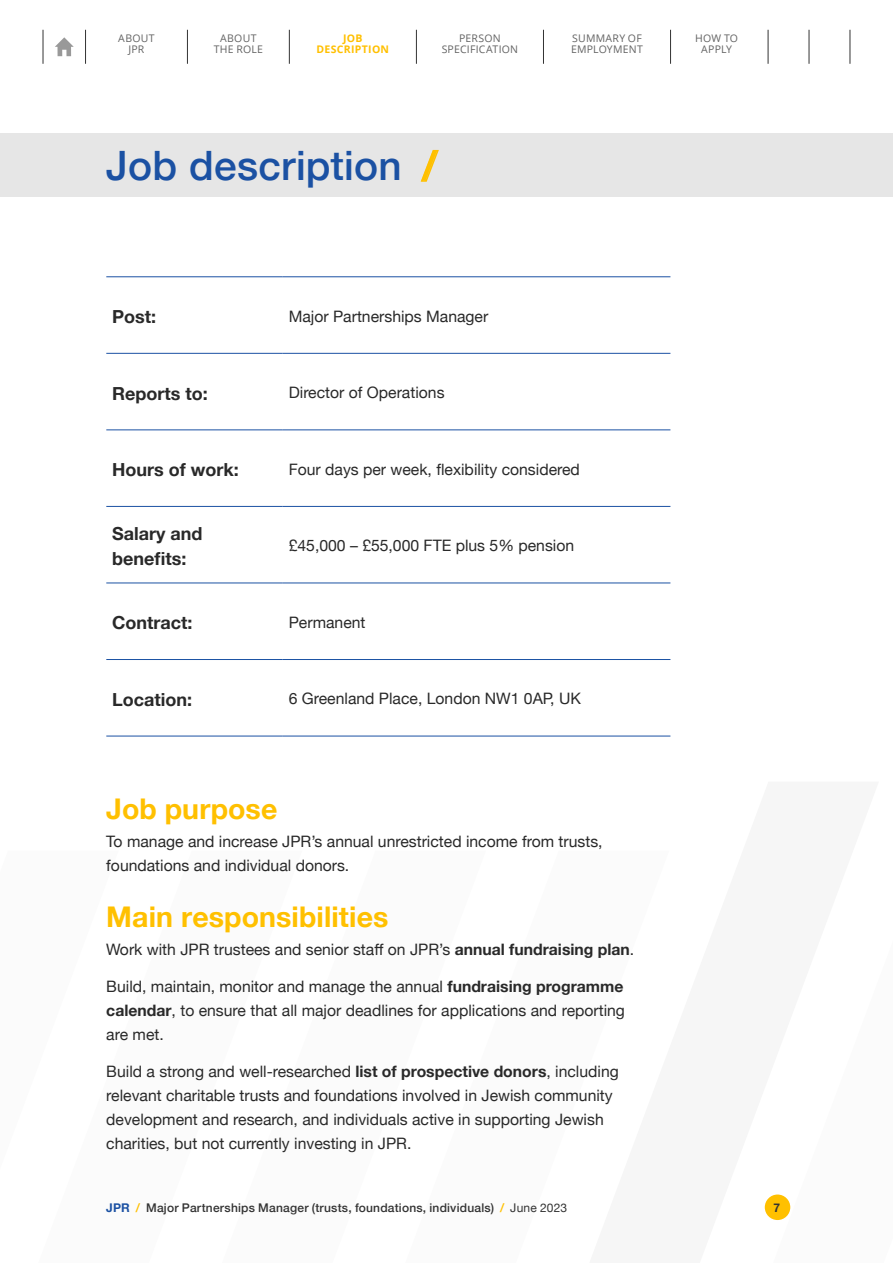
<style>
.page{position:relative;width:893px;height:1263px;background:#fff}
.page>*{position:absolute;margin:0;border:0;box-sizing:border-box;transform-origin:0 0}
.t1{font:500 40.5px "Helvetica Neue";letter-spacing:.005em;color:#1b51a3}
.t2{font:700 28.5px "Helvetica Neue";letter-spacing:.005em;color:#ffc000}
.t3{font:700 18px/25.5px "Helvetica Neue";color:#292929}
.t4{font:15.75px/24px "Helvetica Neue";color:#292929}
.t5{font:500 12px "Helvetica Neue";letter-spacing:.015em;color:#333}
.t6{font:700 12px "Helvetica Neue";color:#333}
.t7{font:10.5px/11.2px "Open Sans";letter-spacing:.025em;color:#636363;text-align:center}
.t8{font:700 10.5px/11.2px "Open Sans";letter-spacing:.025em;color:#ffc000;text-align:center}
.s1{color:#ffc000}
.s2{font-weight:700}
.s3{font-weight:700;color:#1b51a3}
.s4{font-weight:400}
</style>
<div class="page">
<hr style="left:85px;top:30px;width:1px;height:34px;background:#333">
<hr style="left:43px;top:30px;width:1px;height:34px;background:#333">
<hr style="left:809px;top:30px;width:1px;height:34px;background:#333">
<hr style="left:850px;top:30px;width:1px;height:34px;background:#333">
<hr style="left:768px;top:30px;width:1px;height:34px;background:#333">
<svg style="left:55px;top:37px;width:19px;height:19px"></svg>
<div style="left:765px;top:1194px;width:25px;height:26px;background:#ffc000;border-radius:50%"></div>
<hr style="left:187px;top:30px;width:1px;height:34px;background:#333">
<hr style="left:289px;top:30px;width:1px;height:34px;background:#333">
<hr style="left:543px;top:30px;width:1px;height:34px;background:#333">
<hr style="left:416px;top:30px;width:1px;height:34px;background:#333">
<hr style="left:670px;top:30px;width:1px;height:34px;background:#333">
<hr style="left:106px;top:276px;width:177px;height:1px;background:#1b51a3">
<hr style="left:283px;top:276px;width:387px;height:1px;background:#1b51a3">
<hr style="left:106px;top:353px;width:177px;height:1px;background:#1b51a3">
<hr style="left:283px;top:353px;width:387px;height:1px;background:#1b51a3">
<hr style="left:106px;top:429px;width:177px;height:1px;background:#1b51a3">
<hr style="left:283px;top:429px;width:387px;height:1px;background:#1b51a3">
<hr style="left:106px;top:506px;width:177px;height:1px;background:#1b51a3">
<hr style="left:106px;top:583px;width:177px;height:1px;background:#1b51a3">
<hr style="left:106px;top:659px;width:177px;height:1px;background:#1b51a3">
<hr style="left:106px;top:736px;width:177px;height:1px;background:#1b51a3">
<hr style="left:283px;top:506px;width:387px;height:1px;background:#1b51a3">
<hr style="left:283px;top:583px;width:387px;height:1px;background:#1b51a3">
<hr style="left:283px;top:659px;width:387px;height:1px;background:#1b51a3">
<hr style="left:283px;top:736px;width:387px;height:1px;background:#1b51a3">
<div style="left:0;top:134px;width:893px;height:63px;background:#e6e6e6"></div>
<p class="t7" style="left:118px;top:32px;width:38px">ABOUT<br>JPR</p>
<p class="t7" style="left:214px;top:32px;width:51px">ABOUT<br>THE ROLE</p>
<p class="t8" style="left:317px;top:32px;width:74px">JOB<br>DESCRIPTION</p>
<p class="t7" style="left:695px;top:32px;width:44px">HOW TO<br>APPLY</p>
<p class="t7" style="left:442px;top:32px;width:78px">PERSON<br>SPECIFICATION</p>
<p class="t7" style="left:571px;top:32px;width:73px;text-align:left">SUMMARY OF<br>EMPLOYMENT</p>
<h1 class="t1" style="left:106px;top:133px;width:332px">Job description <span class="s1">/</span></h1>
<p class="t3" style="left:112px;top:304px;width:46px">Post:</p>
<p class="t4" style="left:289px;top:305px;width:201px">Major Partnerships Manager</p>
<p class="t3" style="left:112px;top:381px;width:97px">Reports to:</p>
<p class="t4" style="left:289px;top:381px;width:157px">Director of Operations</p>
<p class="t3" style="left:112px;top:457px;width:128px">Hours of work:</p>
<p class="t4" style="left:289px;top:458px;width:293px">Four days per week, flexibility considered</p>
<p class="t3" style="left:112px;top:521px;width:92px">Salary and benefits:</p>
<p class="t4" style="left:289px;top:535px;width:287px">£45,000 – £55,000 FTE plus 5% pension</p>
<p class="t3" style="left:112px;top:610px;width:82px">Contract:</p>
<p class="t4" style="left:289px;top:611px;width:78px">Permanent</p>
<p class="t3" style="left:112px;top:687px;width:81px">Location:</p>
<p class="t4" style="left:289px;top:688px;width:294px">6 Greenland Place, London NW1 0AP, UK</p>
<h2 class="t2" style="left:106px;top:786px;width:173px">Job purpose</h2>
<p class="t4" style="left:106px;top:830px;width:498px">To manage and increase JPR’s annual unrestricted income from trusts, foundations and individual donors.</p>
<h2 class="t2" style="left:106px;top:894px;width:284px">Main responsibilities</h2>
<p class="t4" style="left:106px;top:938px;width:529px">Work with JPR trustees and senior staff on JPR’s <span class="s2">annual fundraising plan</span>.</p>
<p class="t4" style="left:106px;top:975px;width:520px;text-align:justify">Build, maintain, monitor and manage the annual <span class="s2">fundraising programme calendar</span>, to ensure that all major deadlines for applications and reporting are met.</p>
<p class="t4" style="left:106px;top:1060px;width:514px">Build a strong and well-researched <span class="s2">list of prospective donors</span>, including relevant charitable trusts and foundations involved in Jewish community development and research, and individuals active in supporting Jewish charities, but not currently investing in JPR.</p>
<p class="t5" style="left:106px;top:1198px;width:462px"><span class="s3">JPR</span> <span class="s1">/</span> Major Partnerships Manager (trusts, foundations, individuals) <span class="s1">/</span> <span class="s4">June 2023</span></p>
<p class="t6" style="left:773px;top:1198px;width:8px">7</p>
</div>
